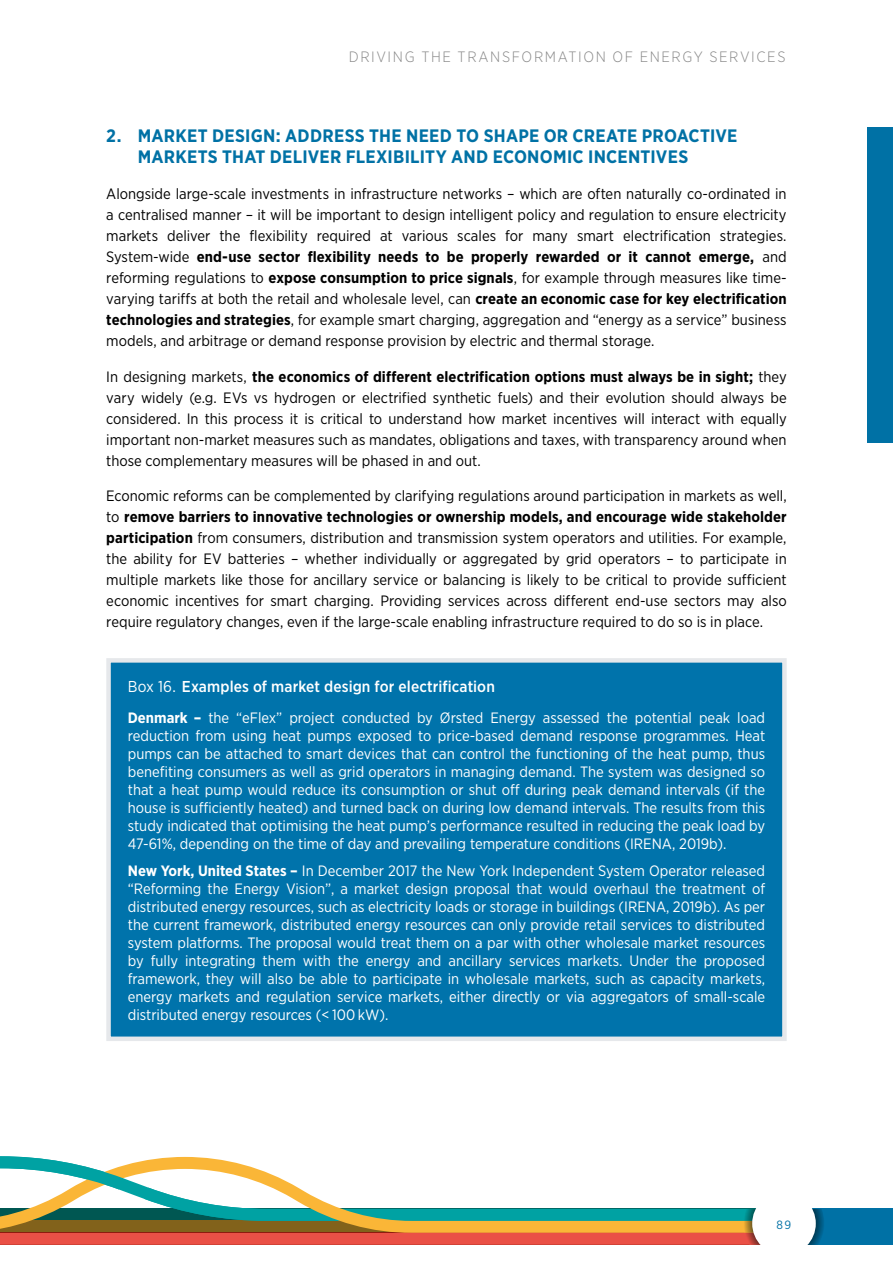
<style>
.page{position:relative;width:893px;height:1263px;background:#fff}
.page>*{position:absolute;margin:0;border:0;box-sizing:border-box;transform-origin:0 0}
.t1{font:700 18px/21px "Gotham Narrow";letter-spacing:.015em;color:#0071a5}
.t2{font:500 15.75px "Gotham Narrow";letter-spacing:.005em;color:#fff}
.t3{font:15px/21px "Gotham Narrow";color:#000;text-align:justify}
.t4{font:15px/18px "Gotham Narrow";color:#fff;text-align:justify}
.t5{font:300 15px "Gotham Narrow";letter-spacing:.105em;color:#878787}
.t6{font:12px "Gotham Narrow";color:#0071a5}
.s1{font-weight:700}
.s2{font-weight:400}
</style>
<div class="page">
<div style="left:784px;top:1209px;width:109px;height:36px;background:#0071a5"></div>
<svg style="left:123px;top:1157px;width:172px;height:29px"></svg>
<svg style="left:0;top:1186px;width:756px;height:59px"></svg>
<svg style="left:0;top:1156px;width:123px;height:38px"></svg>
<img style="left:744px;top:1209px;width:80px;height:36px">
<div style="left:752px;top:1192px;width:64px;height:63px;background:#fff;border-radius:50%"></div>
<div style="left:867px;top:128px;width:26px;height:315px;background:#0071a5"></div>
<div style="left:106px;top:658px;width:681px;height:383px;background:#0073ab"></div>
<p class="t5" style="left:349px;top:47px;width:438px">DRIVING THE TRANSFORMATION OF ENERGY SERVICES</p>
<p class="t1" style="left:138px;top:125px;width:601px;text-indent:-32px">2. MARKET DESIGN: ADDRESS THE NEED TO SHAPE OR CREATE PROACTIVE<br>MARKETS THAT DELIVER FLEXIBILITY AND ECONOMIC INCENTIVES</p>
<p class="t3" style="left:106px;top:183px;width:682px">Alongside large-scale investments in infrastructure networks – which are often naturally co-ordinated in a centralised manner – it will be important to design intelligent policy and regulation to ensure electricity markets deliver the flexibility required at various scales for many smart electrification strategies.<br>System-wide <span class="s1">end-use sector flexibility needs to be properly rewarded or it cannot emerge,</span> and reforming regulations to <span class="s1">expose consumption to price signals</span>, for example through measures like time&shy;varying tariffs at both the retail and wholesale level, can <span class="s1">create an economic case for key electrification technologies and strategies</span>, for example smart charging, aggregation and “energy as a service” business models, and arbitrage or demand response provision by electric and thermal storage.</p>
<p class="t3" style="left:106px;top:365px;width:682px">In designing markets, <span class="s1">the economics of different electrification options must always be in sight;</span> they vary widely (e.g. EVs vs hydrogen or electrified synthetic fuels) and their evolution should always be considered. In this process it is critical to understand how market incentives will interact with equally important non-market measures such as mandates, obligations and taxes, with transparency around when those complementary measures will be phased in and out.</p>
<p class="t3" style="left:106px;top:485px;width:682px">Economic reforms can be complemented by clarifying regulations around participation in markets as well, to <span class="s1">remove barriers to innovative technologies or ownership models, and encourage wide stakeholder participation</span> from consumers, distribution and transmission system operators and utilities. For example, the ability for EV batteries – whether individually or aggregated by grid operators – to participate in multiple markets like those for ancillary service or balancing is likely to be critical to provide sufficient economic incentives for smart charging. Providing services across different end-use sectors may also require regulatory changes, even if the large-scale enabling infrastructure required to do so is in place.</p>
<p class="t2" style="left:128px;top:677px;width:369px"><span class="s2">Box 16.</span> Examples of market design for electrification</p>
<p class="t4" style="left:128px;top:708px;width:639px"><span class="s1">Denmark –</span> the “eFlex” project conducted by Ørsted Energy assessed the potential peak load reduction from using heat pumps exposed to price-based demand response programmes. Heat pumps can be attached to smart devices that can control the functioning of the heat pump, thus benefiting consumers as well as grid operators in managing demand. The system was designed so that a heat pump would reduce its consumption or shut off during peak demand intervals (if the house is sufficiently heated) and turned back on during low demand intervals. The results from this study indicated that optimising the heat pump’s performance resulted in reducing the peak load by 47-61%, depending on the time of day and prevailing temperature conditions (IRENA, 2019b).</p>
<p class="t4" style="left:128px;top:861px;width:639px"><span class="s1">New York, United States –</span> In December 2017 the New York Independent System Operator released “Reforming the Energy Vision”, a market design proposal that would overhaul the treatment of distributed energy resources, such as electricity loads or storage in buildings (IRENA, 2019b). As per the current framework, distributed energy resources can only provide retail services to distributed system platforms. The proposal would treat them on a par with other wholesale market resources by fully integrating them with the energy and ancillary services markets. Under the proposed framework, they will also be able to participate in wholesale markets, such as capacity markets, energy markets and regulation service markets, either directly or via aggregators of small-scale distributed energy resources (&lt; 100 kW).</p>
<p class="t6" style="left:776px;top:1218px;width:16px">89</p>
</div>
